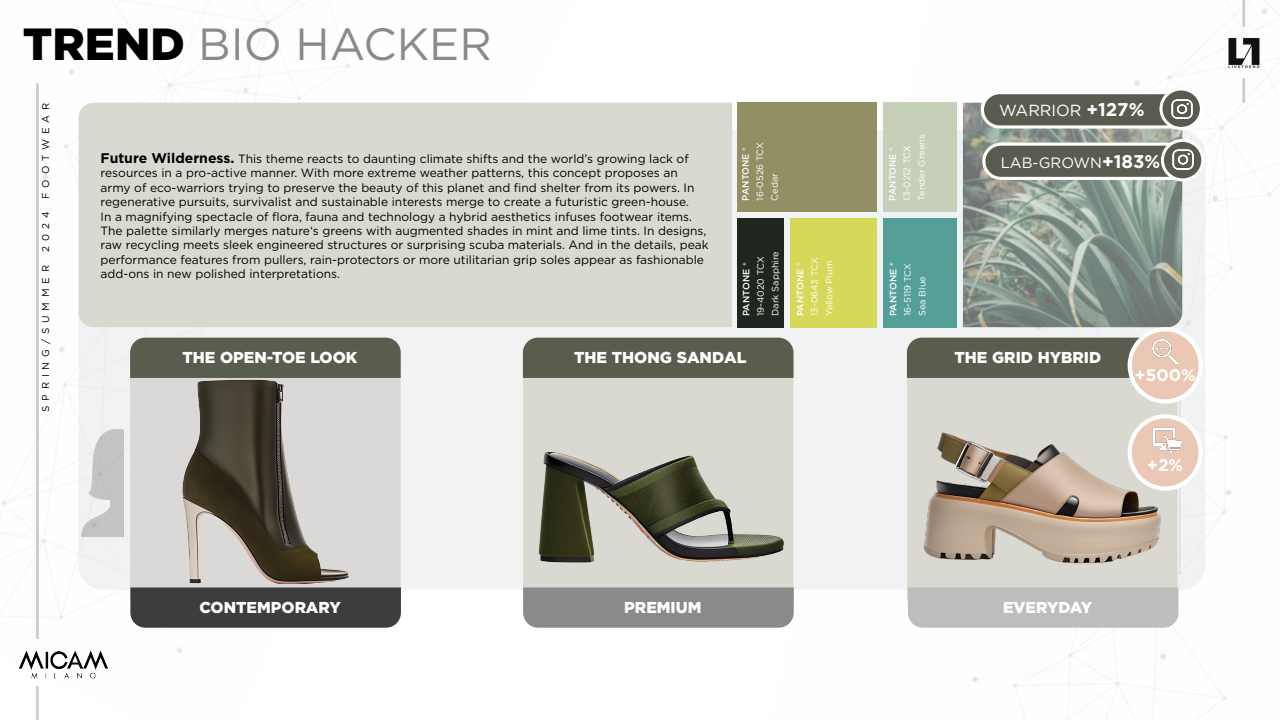
<style>
.page{position:relative;width:1280px;height:720px;background:#fff}
.page>*{position:absolute;margin:0;border:0;box-sizing:border-box;transform-origin:0 0}
.t1{font:45px "Gotham";color:#8a8a8a}
.t2{font:700 16.9px "Gotham";color:#fff}
.t3{font:16.1px "Gotham";color:#fff}
.t4{font:900 15.8px "Gotham";color:#fff}
.t5{font:15px "Gotham";color:#fff}
.t6{font:12px/14.4px "Gotham";color:#000}
.t7{font:9.9px "Gotham";letter-spacing:.5em;color:#000}
.t8{font:9.2px "Gotham";color:#fff}
.t9{font:500 9.2px "Gotham";color:#fff}
.s1{font-weight:900;color:#000}
.s2{font-weight:700;font-size:14px}
.s3{font-weight:700;font-size:18.4px}
</style>
<div class="page">
<img style="left:766px;top:0;width:508px;height:719px">
<img style="left:2px;top:4px;width:581px;height:716px">
<img style="left:2px;top:641px;width:127px;height:47px">
<div style="left:79px;top:130px;width:1126px;height:460px;background:#f1f2f3;border-radius:24px"></div>
<div style="left:79px;top:103px;width:653px;height:224px;background:#d8d9d0"></div>
<img style="left:962px;top:103px;width:220px;height:224px">
<img style="left:82px;top:430px;width:42px;height:107px">
<div style="left:737px;top:103px;width:140px;height:109px;background:#918f63"></div>
<div style="left:883px;top:103px;width:74px;height:109px;background:#c6d0b8"></div>
<div style="left:883px;top:218px;width:74px;height:109px;background:#549f98"></div>
<div style="left:790px;top:218px;width:87px;height:109px;background:#d5d858"></div>
<div style="left:737px;top:218px;width:47px;height:109px;background:#212520"></div>
<div style="left:984px;top:144px;width:214px;height:34px;background:#585c4e;border-radius:17px"></div>
<div style="left:982px;top:143px;width:217px;height:37px;border:3px solid #fff;border-radius:17px"></div>
<svg style="left:1162px;top:140px;width:41px;height:40px"></svg>
<div style="left:1161px;top:139px;width:43px;height:42px;border:3px solid #fff;border-radius:50%"></div>
<img style="left:1170px;top:148px;width:26px;height:24px">
<div style="left:982px;top:93px;width:214px;height:34px;background:#585c4e;border-radius:17px"></div>
<div style="left:981px;top:91px;width:217px;height:38px;border:3px solid #fff;border-radius:17px"></div>
<svg style="left:1161px;top:89px;width:40px;height:39px"></svg>
<div style="left:1160px;top:87px;width:43px;height:43px;border:3px solid #fff;border-radius:50%"></div>
<img style="left:1169px;top:97px;width:25px;height:24px">
<div style="left:130px;top:337px;width:271px;height:275px;background:#dad9d8;border-radius:15px"></div>
<div style="left:130px;top:338px;width:271px;height:40px;background:#595d4e"></div>
<div style="left:523px;top:337px;width:270px;height:275px;background:#d9d9d1;border-radius:15px"></div>
<div style="left:523px;top:338px;width:270px;height:40px;background:#595d4e"></div>
<div style="left:907px;top:337px;width:270px;height:275px;background:#d9d9d1;border-radius:15px"></div>
<div style="left:907px;top:338px;width:235px;height:40px;background:#595d4e"></div>
<img style="left:538px;top:452px;width:246px;height:111px">
<img style="left:182px;top:379px;width:167px;height:205px">
<img style="left:924px;top:382px;width:254px;height:190px">
<div style="left:130px;top:587px;width:271px;height:41px;background:#3d3c3e"></div>
<div style="left:523px;top:587px;width:271px;height:41px;background:#898a8a"></div>
<div style="left:908px;top:587px;width:270px;height:41px;background:#bdbdbc"></div>
<div style="left:1130px;top:329px;width:71px;height:73px;background:#ebc7b5;border-radius:50%"></div>
<div style="left:1128px;top:327px;width:75px;height:77px;border:4px solid #fff;border-radius:50%"></div>
<img style="left:1152px;top:339px;width:26px;height:25px">
<div style="left:1130px;top:416px;width:71px;height:73px;background:#ebc7b5;border-radius:50%"></div>
<div style="left:1128px;top:414px;width:75px;height:77px;border:4px solid #fff;border-radius:50%"></div>
<img style="left:1152px;top:427px;width:30px;height:27px">
<p class="t1" style="left:23px;top:15px;width:471px"><span class="s1">TREND</span> BIO HACKER</p>
<p class="t7" style="left:39px;top:199px;width:98px;rotate:-90deg">FOOTWEAR</p>
<p class="t7" style="left:39px;top:252px;width:42px;rotate:-90deg">2024</p>
<p class="t7" style="left:39px;top:412px;width:149px;rotate:-90deg">SPRING/SUMMER</p>
<p class="t6" style="left:101px;top:151px;width:610px"><span class="s2">Future Wilderness.</span> This theme reacts to daunting climate shifts and the world’s growing lack of resources in a pro-active manner. With more extreme weather patterns, this concept proposes an army of eco-warriors trying to preserve the beauty of this planet and find shelter from its powers. In regenerative pursuits, survivalist and sustainable interests merge to create a futuristic green-house.<br>In a magnifying spectacle of flora, fauna and technology a hybrid aesthetics infuses footwear items.<br>The palette similarly merges nature‘s greens with augmented shades in mint and lime tints. In designs, raw recycling meets sleek engineered structures or surprising scuba materials. And in the details, peak performance features from pullers, rain-protectors or more utilitarian grip soles appear as fashionable add-ons in new polished interpretations.</p>
<p class="t9" style="left:740px;top:201px;width:55px;rotate:-90deg">PANTONE ®</p>
<p class="t8" style="left:754px;top:201px;width:60px;rotate:-90deg">16-0526 TCX</p>
<p class="t8" style="left:769px;top:201px;width:29px;rotate:-90deg">Cedar</p>
<p class="t9" style="left:740px;top:316px;width:55px;rotate:-90deg">PANTONE ®</p>
<p class="t8" style="left:755px;top:316px;width:61px;rotate:-90deg">19-4020 TCX</p>
<p class="t8" style="left:769px;top:316px;width:66px;rotate:-90deg">Dark Sapphire</p>
<p class="t9" style="left:794px;top:316px;width:55px;rotate:-90deg">PANTONE ®</p>
<p class="t8" style="left:809px;top:316px;width:60px;rotate:-90deg">13-0643 TCX</p>
<p class="t8" style="left:823px;top:316px;width:57px;rotate:-90deg">Yellow Plum</p>
<p class="t9" style="left:887px;top:201px;width:55px;rotate:-90deg">PANTONE ®</p>
<p class="t8" style="left:901px;top:201px;width:57px;rotate:-90deg">13-0212 TCX</p>
<p class="t8" style="left:916px;top:201px;width:67px;rotate:-90deg">Tender Greens</p>
<p class="t9" style="left:887px;top:316px;width:55px;rotate:-90deg">PANTONE ®</p>
<p class="t8" style="left:902px;top:316px;width:54px;rotate:-90deg">16-5119 TCX</p>
<p class="t8" style="left:916px;top:316px;width:41px;rotate:-90deg">Sea Blue</p>
<p class="t3" style="left:999px;top:100px;width:147px">WARRIOR <span class="s3">+127%</span></p>
<p class="t5" style="left:1001px;top:153px;width:161px">LAB-GROWN<span class="s3">+183%</span></p>
<p class="t4" style="left:182px;top:347px;width:177px">THE OPEN-TOE LOOK</p>
<p class="t4" style="left:574px;top:347px;width:174px">THE THONG SANDAL</p>
<p class="t4" style="left:954px;top:347px;width:148px">THE GRID HYBRID</p>
<p class="t2" style="left:1135px;top:364px;width:62px">+500%</p>
<p class="t2" style="left:1147px;top:454px;width:37px">+2%</p>
<p class="t4" style="left:199px;top:597px;width:143px">CONTEMPORARY</p>
<p class="t4" style="left:624px;top:597px;width:79px">PREMIUM</p>
<p class="t4" style="left:1003px;top:597px;width:91px">EVERYDAY</p>
</div>
